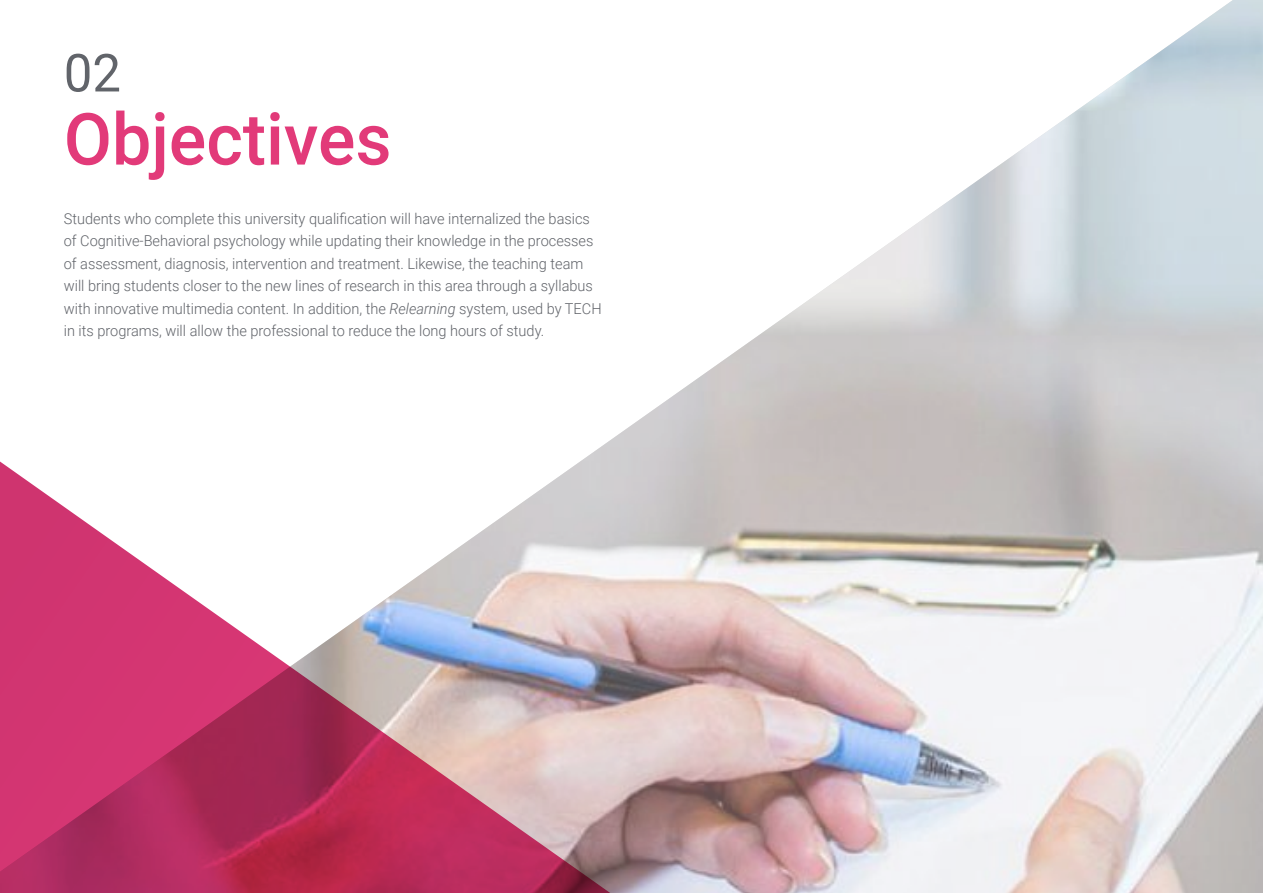
<style>
.page{position:relative;width:1263px;height:893px;background:#fff}
.page>*{position:absolute;margin:0;border:0;box-sizing:border-box;transform-origin:0 0}
.t1{font:500 72px "Roboto";color:#e23a79}
.t2{font:52.5px "Roboto";color:#61646a}
.t3{font:300 15px/22.5px "Roboto";color:#61646a}
.s1{font-style:italic}
</style>
<div class="page">
<img style="left:602px;top:0;width:661px;height:893px">
<svg style="left:0;top:446px;width:640px;height:447px"></svg>
<h2 class="t2" style="left:64px;top:36px;width:59px">02</h2>
<h1 class="t1" style="left:64px;top:89px;width:329px">Objectives</h1>
<p class="t3" style="left:64px;top:207px;width:539px">Students who complete this university qualification will have internalized the basics of Cognitive-Behavioral psychology while updating their knowledge in the processes of assessment, diagnosis, intervention and treatment. Likewise, the teaching team will bring students closer to the new lines of research in this area through a syllabus with innovative multimedia content. In addition, the <span class="s1">Relearning</span> system, used by TECH in its programs, will allow the professional to reduce the long hours of study.</p>
</div>
